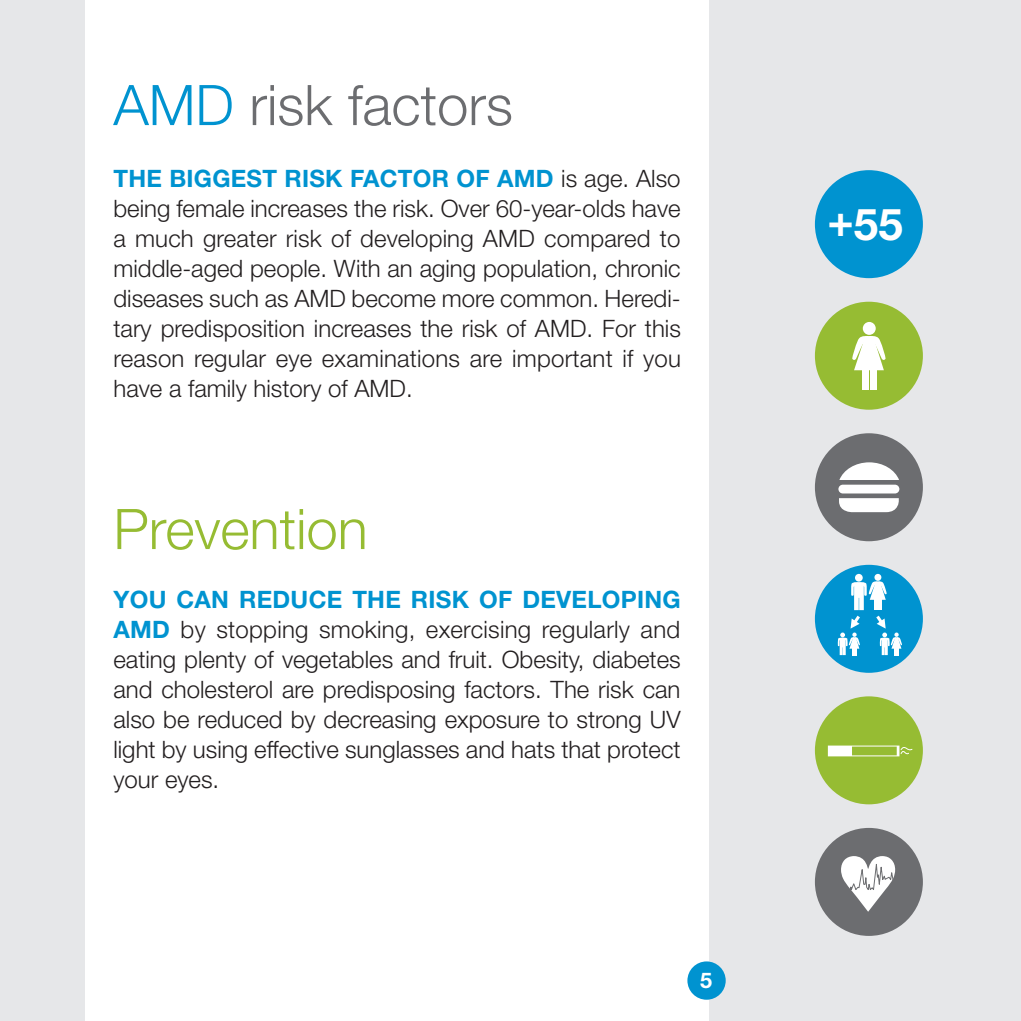
<style>
.page{position:relative;width:1021px;height:1021px;background:#fff}
.page>*{position:absolute;margin:0;border:0;box-sizing:border-box;transform-origin:0 0}
.t1{font:300 56px "Helvetica Neue LT Std";color:#6c6d70}
.t2{font:300 56px "Helvetica Neue LT Std";color:#96bc33}
.t3{font:700 44px "Helvetica Neue LT Std";color:#fff}
.t4{font:300 24px/30px "Helvetica Neue LT Std";color:#231f20;text-align:justify}
.t5{font:700 21.6px "Helvetica Neue LT Std";color:#fff}
.s1{color:#0093d0}
.s2{font-weight:700;color:#0093d0}
</style>
<div class="page">
<div style="left:0;top:0;width:1020px;height:1020px;background:#e6e7e9"></div>
<div style="left:85px;top:0;width:624px;height:1020px;background:#fff"></div>
<div style="left:814px;top:170px;width:108px;height:108px;background:#0093d0;border-radius:50%"></div>
<div style="left:814px;top:696px;width:108px;height:108px;background:#96bc33;border-radius:50%"></div>
<svg style="left:830px;top:747px;width:21px;height:7px"></svg>
<div style="left:828px;top:745px;width:71px;height:11px;border:1px solid #fff"></div>
<svg style="left:896px;top:745px;width:16px;height:11px"></svg>
<div style="left:814px;top:433px;width:108px;height:108px;background:#6c6d70;border-radius:50%"></div>
<svg style="left:839px;top:462px;width:60px;height:18px"></svg>
<svg style="left:839px;top:492px;width:59px;height:20px"></svg>
<div style="left:838px;top:484px;width:61px;height:9px;background:#fff;border-radius:4px"></div>
<div style="left:814px;top:565px;width:108px;height:107px;background:#0093d0;border-radius:50%"></div>
<div style="left:874px;top:574px;width:7px;height:7px;background:#fff;border-radius:50%"></div>
<div style="left:855px;top:574px;width:7px;height:7px;background:#fff;border-radius:50%"></div>
<svg style="left:837px;top:581px;width:65px;height:74px"></svg>
<div style="left:814px;top:302px;width:108px;height:108px;background:#96bc33;border-radius:50%"></div>
<div style="left:862px;top:322px;width:13px;height:13px;background:#fff;border-radius:50%"></div>
<svg style="left:852px;top:336px;width:33px;height:34px"></svg>
<div style="left:862px;top:368px;width:7px;height:21px;background:#fff"></div>
<div style="left:870px;top:368px;width:6px;height:21px;background:#fff"></div>
<div style="left:814px;top:827px;width:108px;height:108px;background:#6c6d70;border-radius:50%"></div>
<svg style="left:841px;top:856px;width:54px;height:55px"></svg>
<div style="left:687px;top:961px;width:38px;height:38px;background:#0093d0;border-radius:50%"></div>
<p class="t1" style="left:113px;top:71px;width:401px"><span class="s1">AMD</span> risk factors</p>
<p class="t4" style="left:113px;top:163px;width:569px"><span class="s2">THE BIGGEST RISK FACTOR OF AMD</span> is age. Also being female increases the risk. Over 60-year-olds have a much greater risk of developing AMD compared to middle-aged people. With an aging population, chronic diseases such as AMD become more common. Heredi&shy;tary predisposition increases the risk of AMD. For this reason regular eye examinations are important if you have a family history of AMD.</p>
<p class="t2" style="left:113px;top:495px;width:256px">Prevention</p>
<p class="t4" style="left:113px;top:583px;width:569px"><span class="s2">YOU CAN REDUCE THE RISK OF DEVELOPING AMD</span> by stopping smoking, exercising regularly and eating plenty of vegetables and fruit. Obesity, diabetes and cholesterol are predisposing factors. The risk can also be reduced by decreasing exposure to strong UV light by using effective sunglasses and hats that protect your eyes.</p>
<p class="t5" style="left:700px;top:967px;width:14px">5</p>
<p class="t3" style="left:827px;top:197px;width:77px">+55</p>
</div>
